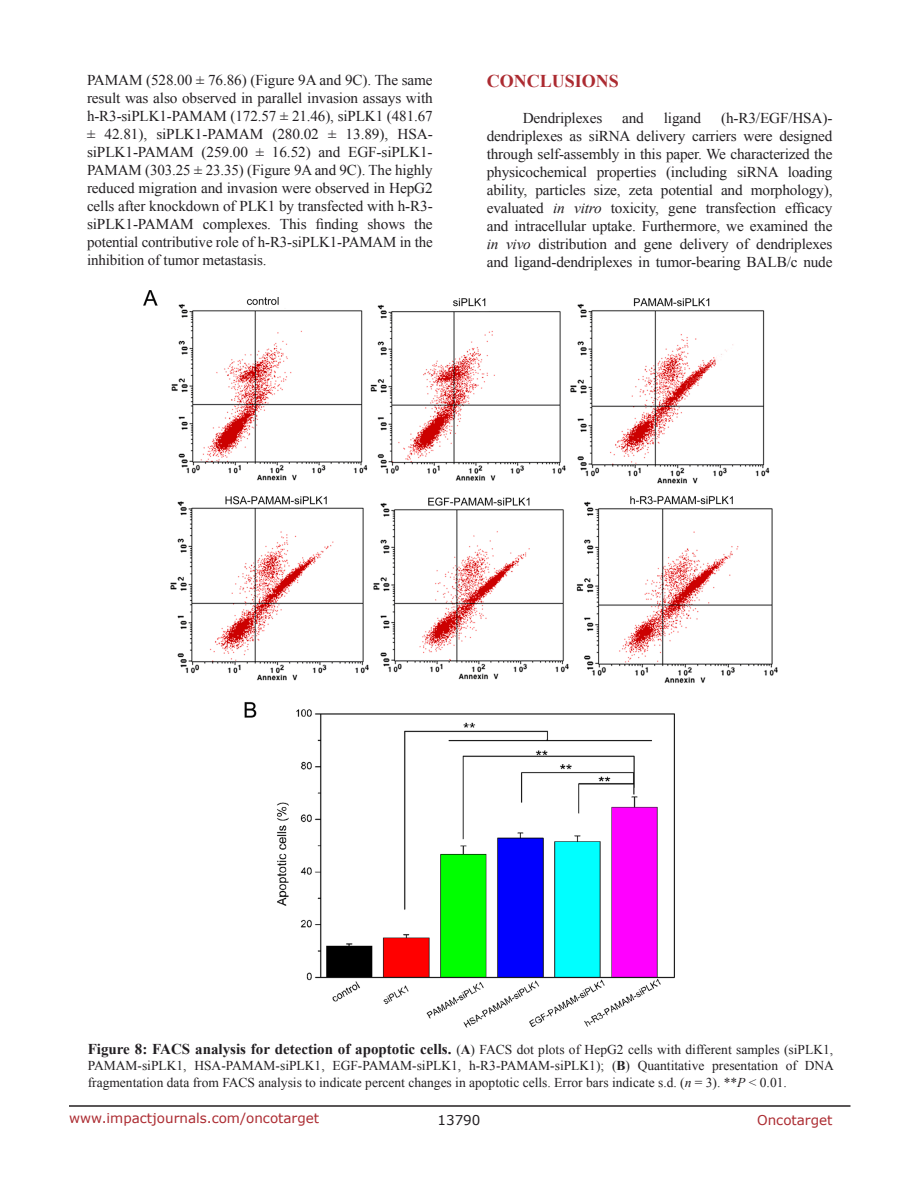
<style>
.page{position:relative;width:918px;height:1188px;background:#fff}
.page>*{position:absolute;margin:0;border:0;box-sizing:border-box;transform-origin:0 0}
.Heading{font:700 18px "Times New Roman";color:#ac2b31}
.BodyText{font:15px/18px "Times New Roman";letter-spacing:-.01em;color:#221f22;text-align:justify}
.FigureText{font:13.5px/16.2px "Times New Roman";color:#221f22;text-align:justify}
.t1{font:13.5px "Verdana";color:#ac2b31}
.t2{font:13.5px "Verdana";color:#221f22}
.s1{font-style:italic}
.s2{font-weight:700;font-size:15px}
.s3{font-weight:700}
</style>
<div class="page">
<hr style="left:69px;top:1105px;width:781px;height:2px;background:#231f20">
<img style="left:143px;top:290px;width:635px;height:737px">
<p class="BodyText" style="left:87px;top:71px;width:347px">PAMAM (528.00 ± 76.86) (Figure 9A and 9C). The same result was also observed in parallel invasion assays with h-R3-siPLK1-PAMAM (172.57 ± 21.46), siPLK1 (481.67 ± 42.81), siPLK1-PAMAM (280.02 ± 13.89), HSA&shy;siPLK1-PAMAM (259.00 ± 16.52) and EGF-siPLK1- PAMAM (303.25 ± 23.35) (Figure 9A and 9C). The highly reduced migration and invasion were observed in HepG2 cells after knockdown of PLK1 by transfected with h-R3- siPLK1-PAMAM complexes. This finding shows the potential contributive role of h-R3-siPLK1-PAMAM in the inhibition of tumor metastasis.</p>
<p class="Heading" style="left:487px;top:69px;width:134px">CONCLUSIONS</p>
<p class="BodyText" style="left:487px;top:109px;width:347px;text-indent:234px">(h-R3/EGF/HSA)- dendriplexes as siRNA delivery carriers were designed through self-assembly in this paper. We characterized the physicochemical properties (including siRNA loading ability, particles size, zeta potential and morphology), evaluated <span class="s1">in vitro</span> toxicity, gene transfection efficacy and intracellular uptake. Furthermore, we examined the <span class="s1">in vivo</span> distribution and gene delivery of dendriplexes and ligand-dendriplexes in tumor-bearing BALB/c nude</p>
<p class="BodyText" style="left:523px;top:109px;width:81px">Dendriplexes</p>
<p class="BodyText" style="left:622px;top:109px;width:23px">and</p>
<p class="BodyText" style="left:664px;top:109px;width:39px">ligand</p>
<p class="FigureText" style="left:88px;top:1041px;width:748px"><span class="s2">Figure 8: FACS analysis for detection of apoptotic cells.</span> (<span class="s3">A</span>) FACS dot plots of HepG2 cells with different samples (siPLK1, PAMAM-siPLK1, HSA-PAMAM-siPLK1, EGF-PAMAM-siPLK1, h-R3-PAMAM-siPLK1); (<span class="s3">B</span>) Quantitative presentation of DNA fragmentation data from FACS analysis to indicate percent changes in apoptotic cells. Error bars indicate s.d. (<span class="s1">n</span> = 3). **<span class="s1">P</span> &lt; 0.01.</p>
<p class="t1" style="left:69px;top:1109px;width:252px">www.impactjournals.com/oncotarget</p>
<p class="t2" style="left:438px;top:1111px;width:44px">13790</p>
<p class="t1" style="left:757px;top:1111px;width:77px">Oncotarget</p>
</div>
